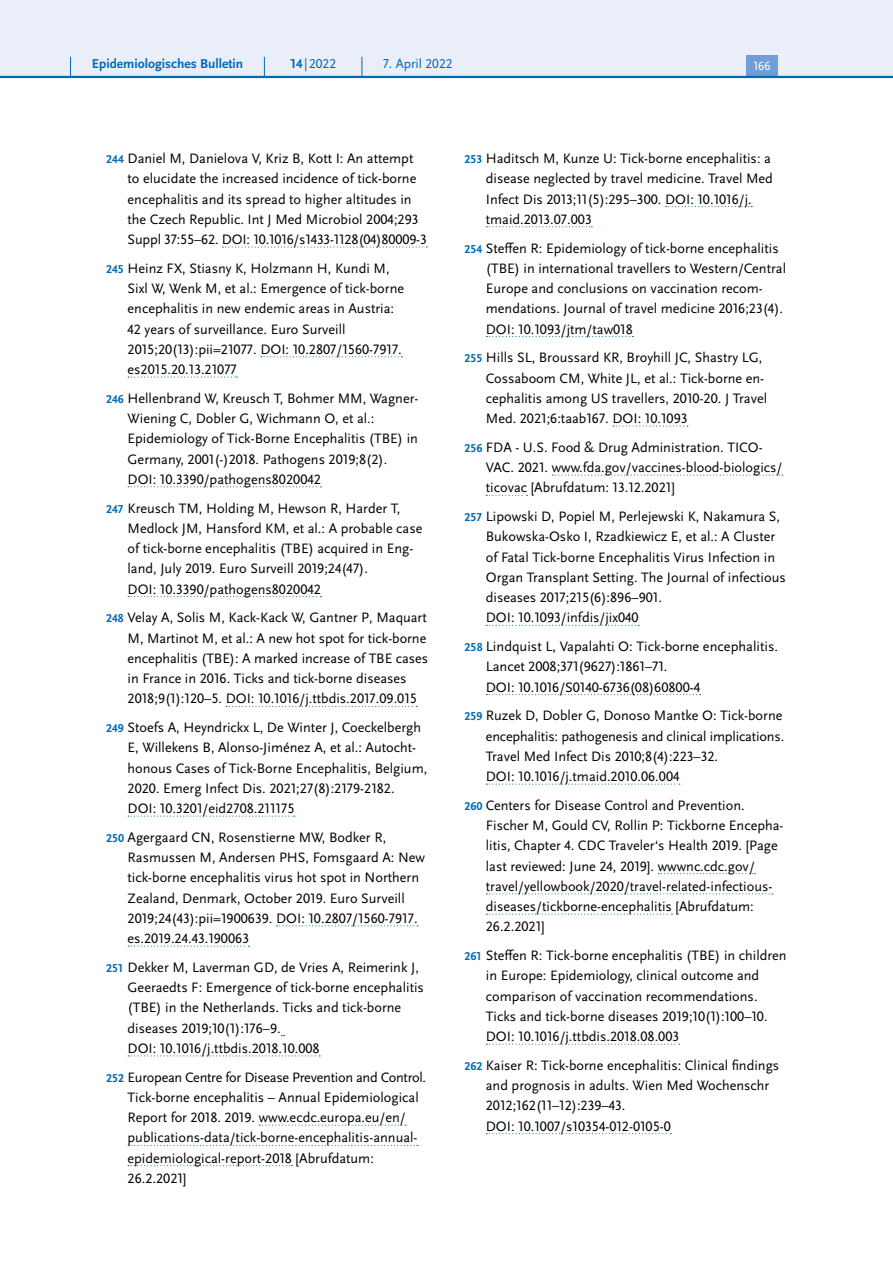
<style>
.page{position:relative;width:893px;height:1263px;background:#fff}
.page>*{position:absolute;margin:0;border:0;box-sizing:border-box;transform-origin:0 0}
.t1{font:14.25px/20.2px "Scala Sans Pro";color:#000}
.t2{font:700 13.5px "Scala Sans Pro";color:#006ab4}
.t3{font:13.5px "Scala Sans Pro";color:#006ab4}
.t4{font:12.45px "Scala Sans Pro";color:#fff}
.s1{font-weight:700}
.s2{font-weight:700;font-size:12px;color:#006ab4}
</style>
<div class="page">
<svg style="left:222px;top:246px;width:205px;height:2px"></svg>
<svg style="left:261px;top:356px;width:141px;height:1px"></svg>
<svg style="left:128px;top:376px;width:109px;height:2px"></svg>
<svg style="left:128px;top:486px;width:193px;height:1px"></svg>
<svg style="left:128px;top:596px;width:193px;height:1px"></svg>
<svg style="left:226px;top:706px;width:191px;height:1px"></svg>
<svg style="left:128px;top:816px;width:167px;height:1px"></svg>
<svg style="left:277px;top:925px;width:141px;height:1px"></svg>
<svg style="left:128px;top:946px;width:121px;height:1px"></svg>
<svg style="left:128px;top:1055px;width:192px;height:1px"></svg>
<svg style="left:259px;top:1125px;width:147px;height:1px"></svg>
<svg style="left:128px;top:1145px;width:290px;height:1px"></svg>
<svg style="left:128px;top:1165px;width:165px;height:1px"></svg>
<svg style="left:666px;top:206px;width:86px;height:1px"></svg>
<svg style="left:486px;top:226px;width:106px;height:1px"></svg>
<svg style="left:486px;top:336px;width:147px;height:1px"></svg>
<svg style="left:613px;top:425px;width:75px;height:2px"></svg>
<svg style="left:552px;top:474px;width:231px;height:2px"></svg>
<svg style="left:486px;top:495px;width:42px;height:1px"></svg>
<svg style="left:486px;top:625px;width:153px;height:1px"></svg>
<svg style="left:486px;top:694px;width:215px;height:1px"></svg>
<svg style="left:486px;top:784px;width:194px;height:1px"></svg>
<svg style="left:658px;top:873px;width:97px;height:1px"></svg>
<svg style="left:486px;top:893px;width:287px;height:1px"></svg>
<svg style="left:486px;top:914px;width:186px;height:1px"></svg>
<svg style="left:486px;top:1044px;width:194px;height:1px"></svg>
<svg style="left:486px;top:1133px;width:185px;height:1px"></svg>
<div style="left:0;top:0;width:893px;height:77px;background:#eaeef9"></div>
<div style="left:746px;top:55px;width:32px;height:21px;background:#719ed4"></div>
<hr style="left:0;top:76px;width:893px;height:2px;background:#006ab4">
<svg style="left:70px;top:57px;width:1px;height:19px"></svg>
<svg style="left:264px;top:57px;width:1px;height:19px"></svg>
<svg style="left:362px;top:57px;width:1px;height:19px"></svg>
<p class="t2" style="left:92px;top:55px;width:153px">Epidemiologisches Bulletin</p>
<p class="t3" style="left:291px;top:55px;width:47px"><span class="s1">14</span> |2022</p>
<p class="t3" style="left:383px;top:55px;width:71px">7. April 2022</p>
<p class="t4" style="left:753px;top:59px;width:19px">166</p>
<p class="t1" style="left:128px;top:148px;width:301px;text-indent:-21px"><span class="s2">244</span> Daniel M, Danielova V, Kriz B, Kott I: An attempt to elucidate the increased incidence of tick-borne encephalitis and its spread to higher altitudes in the Czech Republic. Int J Med Microbiol 2004;293<br>Suppl 37:55–62. DOI: 10.1016/s1433-1128(04)80009-3</p>
<p class="t1" style="left:128px;top:258px;width:278px;text-indent:-21px"><span class="s2">245</span> Heinz FX, Stiasny K, Holzmann H, Kundi M, Sixl W, Wenk M, et al.: Emergence of tick-borne encephalitis in new endemic areas in Austria:<br>42 years of surveillance. Euro Surveill 2015;20(13):pii=21077. DOI: 10.2807/1560-7917. es2015.20.13.21077</p>
<p class="t1" style="left:128px;top:388px;width:292px;text-indent:-21px"><span class="s2">246</span> Hellenbrand W, Kreusch T, Bohmer MM, Wagner-Wiening C, Dobler G, Wichmann O, et al.:<br>Epidemiology of Tick-Borne Encephalitis (TBE) in Germany, 2001(-)2018. Pathogens 2019;8(2).<br>DOI: 10.3390/pathogens8020042</p>
<p class="t1" style="left:128px;top:498px;width:296px;text-indent:-21px"><span class="s2">247</span> Kreusch TM, Holding M, Hewson R, Harder T, Medlock JM, Hansford KM, et al.: A probable case of tick-borne encephalitis (TBE) acquired in Eng&shy;land, July 2019. Euro Surveill 2019;24(47).<br>DOI: 10.3390/pathogens8020042</p>
<p class="t1" style="left:128px;top:607px;width:302px;text-indent:-21px"><span class="s2">248</span> Velay A, Solis M, Kack-Kack W, Gantner P, Maquart M, Martinot M, et al.: A new hot spot for tick-borne encephalitis (TBE): A marked increase of TBE cases in France in 2016. Ticks and tick-borne diseases 2018;9(1):120–5. DOI: 10.1016/j.ttbdis.2017.09.015</p>
<p class="t1" style="left:128px;top:717px;width:301px;text-indent:-21px"><span class="s2">249</span> Stoefs A, Heyndrickx L, De Winter J, Coeckelbergh E, Willekens B, Alonso-Jiménez A, et al.: Autocht&shy;honous Cases of Tick-Borne Encephalitis, Belgium, 2020. Emerg Infect Dis. 2021;27(8):2179-2182.<br>DOI: 10.3201/eid2708.211175</p>
<p class="t1" style="left:128px;top:827px;width:299px;text-indent:-21px"><span class="s2">250</span> Agergaard CN, Rosenstierne MW, Bodker R, Rasmussen M, Andersen PHS, Fomsgaard A: New tick-borne encephalitis virus hot spot in Northern Zealand, Denmark, October 2019. Euro Surveill 2019;24(43):pii=1900639. DOI: 10.2807/1560-7917. es.2019.24.43.190063</p>
<p class="t1" style="left:128px;top:957px;width:298px;text-indent:-21px"><span class="s2">251</span> Dekker M, Laverman GD, de Vries A, Reimerink J, Geeraedts F: Emergence of tick-borne encephalitis (TBE) in the Netherlands. Ticks and tick-borne diseases 2019;10(1):176–9.<br>DOI: 10.1016/j.ttbdis.2018.10.008</p>
<p class="t1" style="left:128px;top:1067px;width:300px;text-indent:-21px"><span class="s2">252</span> European Centre for Disease Prevention and Control.<br>Tick-borne encephalitis – Annual Epidemiological Report for 2018. 2019. www.ecdc.europa.eu/en/ publications-data/tick-borne-encephalitis-annual&shy;epidemiological-report-2018 [Abrufdatum:<br>26.2.2021]</p>
<p class="t1" style="left:486px;top:148px;width:289px;text-indent:-21px"><span class="s2">253</span> Haditsch M, Kunze U: Tick-borne encephalitis: a disease neglected by travel medicine. Travel Med Infect Dis 2013;11(5):295–300. DOI: 10.1016/j. tmaid.2013.07.003</p>
<p class="t1" style="left:486px;top:238px;width:302px;text-indent:-21px"><span class="s2">254</span> Steffen R: Epidemiology of tick-borne encephalitis (TBE) in international travellers to Western/Central Europe and conclusions on vaccination recom&shy;mendations. Journal of travel medicine 2016;23(4).<br>DOI: 10.1093/jtm/taw018</p>
<p class="t1" style="left:486px;top:347px;width:283px;text-indent:-21px"><span class="s2">255</span> Hills SL, Broussard KR, Broyhill JC, Shastry LG, Cossaboom CM, White JL, et al.: Tick-borne en&shy;cephalitis among US travellers, 2010-20. J Travel Med. 2021;6:taab167. DOI: 10.1093</p>
<p class="t1" style="left:486px;top:437px;width:298px;text-indent:-21px"><span class="s2">256</span> FDA - U.S. Food &amp; Drug Administration. TICO-<br>VAC. 2021. www.fda.gov/vaccines-blood-biologics/ ticovac [Abrufdatum: 13.12.2021]</p>
<p class="t1" style="left:486px;top:506px;width:301px;text-indent:-21px"><span class="s2">257</span> Lipowski D, Popiel M, Perlejewski K, Nakamura S, Bukowska-Osko I, Rzadkiewicz E, et al.: A Cluster of Fatal Tick-borne Encephalitis Virus Infection in Organ Transplant Setting. The Journal of infectious diseases 2017;215(6):896–901.<br>DOI: 10.1093/infdis/jix040</p>
<p class="t1" style="left:486px;top:636px;width:294px;text-indent:-21px"><span class="s2">258</span> Lindquist L, Vapalahti O: Tick-borne encephalitis.<br>Lancet 2008;371(9627):1861–71.<br>DOI: 10.1016/S0140-6736(08)60800-4</p>
<p class="t1" style="left:486px;top:705px;width:300px;text-indent:-21px"><span class="s2">259</span> Ruzek D, Dobler G, Donoso Mantke O: Tick-borne encephalitis: pathogenesis and clinical implications.<br>Travel Med Infect Dis 2010;8(4):223–32.<br>DOI: 10.1016/j.tmaid.2010.06.004</p>
<p class="t1" style="left:486px;top:795px;width:299px;text-indent:-21px"><span class="s2">260</span> Centers for Disease Control and Prevention.<br>Fischer M, Gould CV, Rollin P: Tickborne Encepha&shy;litis, Chapter 4. CDC Traveler‘s Health 2019. [Page last reviewed: June 24, 2019]. wwwnc.cdc.gov/ travel/yellowbook/2020/travel-related-infectious&shy;diseases/tickborne-encephalitis [Abrufdatum:<br>26.2.2021]</p>
<p class="t1" style="left:486px;top:945px;width:302px;text-indent:-21px"><span class="s2">261</span> Steffen R: Tick-borne encephalitis (TBE) in children in Europe: Epidemiology, clinical outcome and comparison of vaccination recommendations.<br>Ticks and tick-borne diseases 2019;10(1):100–10.<br>DOI: 10.1016/j.ttbdis.2018.08.003</p>
<p class="t1" style="left:486px;top:1055px;width:295px;text-indent:-21px"><span class="s2">262</span> Kaiser R: Tick-borne encephalitis: Clinical findings and prognosis in adults. Wien Med Wochenschr 2012;162(11–12):239–43.<br>DOI: 10.1007/s10354-012-0105-0</p>
</div>
